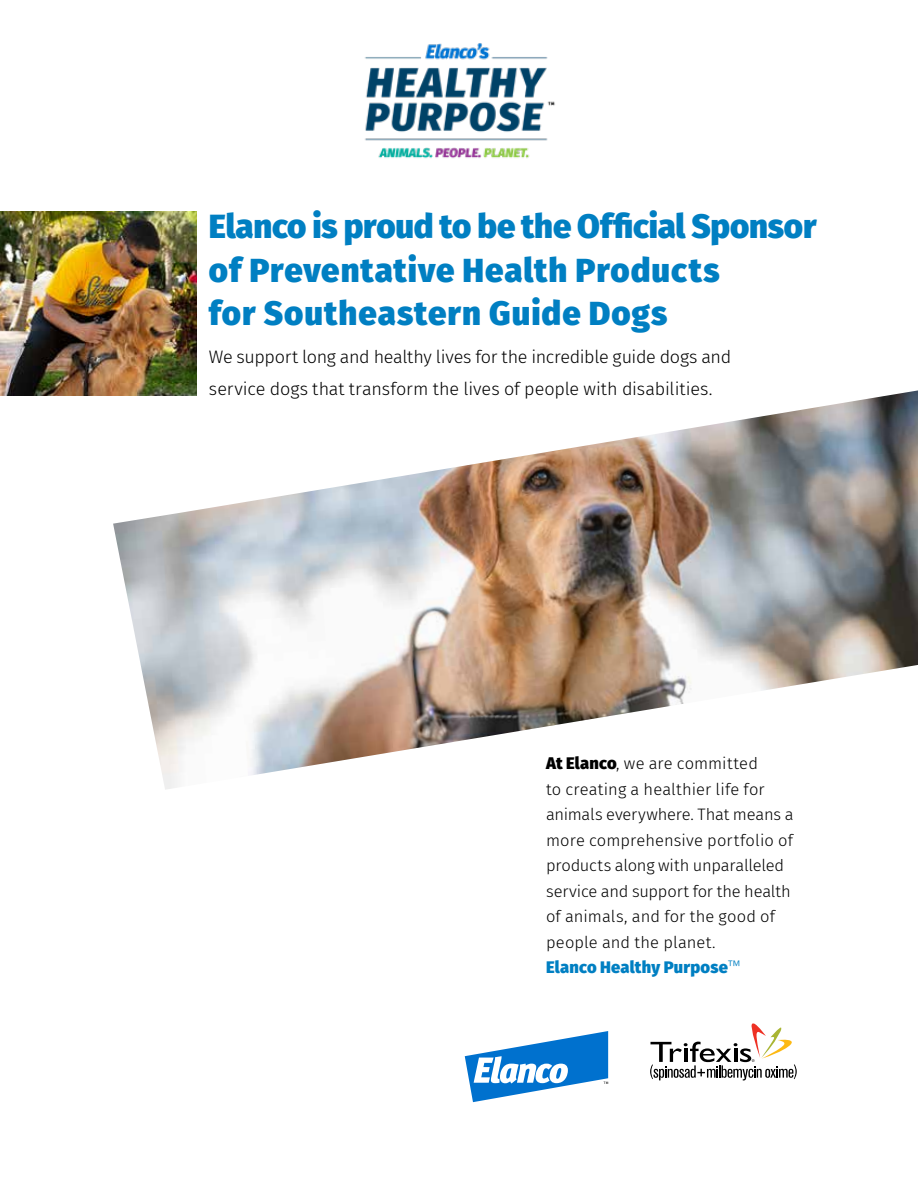
<style>
.page{position:relative;width:918px;height:1188px;background:#fff}
.page>*{position:absolute;margin:0;border:0;box-sizing:border-box;transform-origin:0 0}
.t1{font:900 33px "Fira Sans";letter-spacing:.025em;color:#007fc2}
.t2{font:900 33px "Fira Sans";letter-spacing:-.005em;color:#007fc2}
.t3{font:300 18px/31.5px "Fira Sans";letter-spacing:-.01em;color:#000}
.t4{font:300 16.5px/25.5px "Fira Sans";letter-spacing:.005em;color:#000}
.t5{font:900 16.5px "Fira Sans";letter-spacing:.015em;color:#007fc2}
.s1{font-weight:900}
</style>
<div class="page">
<img style="left:365px;top:43px;width:190px;height:116px">
<img style="left:0;top:212px;width:197px;height:183px">
<img style="left:113px;top:390px;width:805px;height:400px">
<svg style="left:465px;top:1031px;width:143px;height:71px"></svg>
<svg style="left:650px;top:1023px;width:147px;height:57px"></svg>
<p class="t2" style="left:209px;top:197px;width:609px">Elanco is proud to be the Official Sponsor</p>
<p class="t1" style="left:209px;top:241px;width:512px">of Preventative Health Products</p>
<p class="t1" style="left:209px;top:284px;width:460px">for Southeastern Guide Dogs</p>
<p class="t3" style="left:209px;top:341px;width:524px">We support long and healthy lives for the incredible guide dogs and service dogs that transform the lives of people with disabilities.</p>
<p class="t4" style="left:546px;top:751px;width:249px"><span class="s1">At Elanco</span>, we are committed<br>to creating a healthier life for animals everywhere. That means a more comprehensive portfolio of products along with unparalleled service and support for the health of animals, and for the good of people and the planet.</p>
<p class="t5" style="left:546px;top:953px;width:196px">Elanco Healthy Purpose<sup>™</sup></p>
</div>
